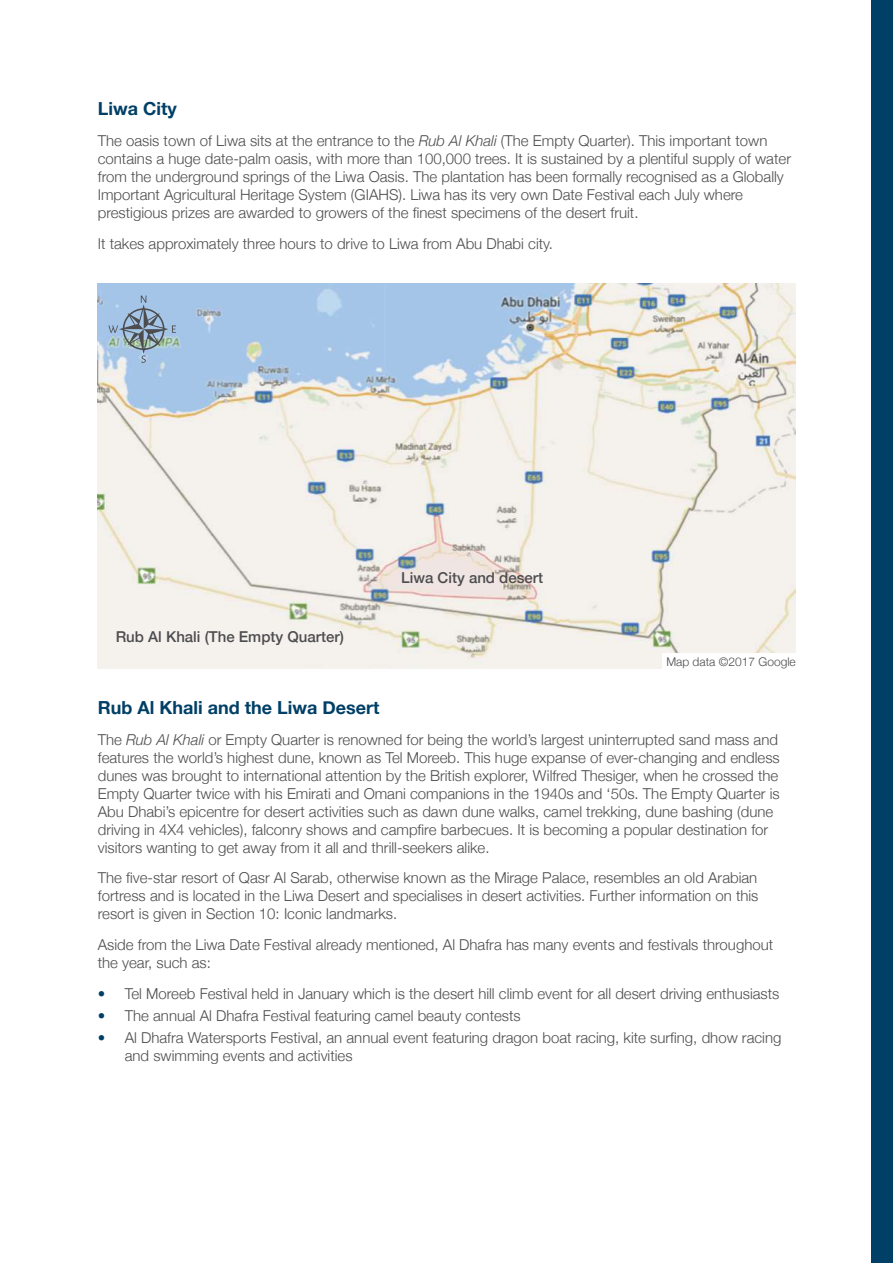
<style>
.page{position:relative;width:893px;height:1263px;background:#fff}
.page>*{position:absolute;margin:0;border:0;box-sizing:border-box;transform-origin:0 0}
.t1{font:700 18px "Helvetica Neue";color:#003f66}
.t2{font:300 15px/18px "Helvetica Neue";color:#4d4d4f}
.t3{font:500 15px "Helvetica Neue";color:#4d4d4f}
.t4{font:300 12px "Helvetica Neue";color:#4d4d4f}
.s1{font-style:italic}
.s2{color:#003f66}
</style>
<div class="page">
<div style="left:872px;top:0;width:21px;height:1263px;background:#003f66"></div>
<img style="left:98px;top:284px;width:697px;height:385px">
<svg style="left:108px;top:296px;width:68px;height:68px;background:#97b2c9"></svg>
<div style="left:662px;top:653px;width:137px;height:16px;background:#fff"></div>
<p class="t1" style="left:98px;top:95px;width:80px">Liwa City</p>
<p class="t2" style="left:98px;top:131px;width:695px">The oasis town of Liwa sits at the entrance to the <span class="s1">Rub Al Khali</span> (The Empty Quarter). This important town contains a huge date-palm oasis, with more than 100,000 trees. It is sustained by a plentiful supply of water from the underground springs of the Liwa Oasis. The plantation has been formally recognised as a Globally Important Agricultural Heritage System (GIAHS). Liwa has its very own Date Festival each July where prestigious prizes are awarded to growers of the finest specimens of the desert fruit.</p>
<p class="t2" style="left:98px;top:233px;width:457px">It takes approximately three hours to drive to Liwa from Abu Dhabi city.</p>
<p class="t3" style="left:116px;top:624px;width:230px">Rub Al Khali (The Empty Quarter)</p>
<p class="t3" style="left:401px;top:566px;width:143px">Liwa City and desert</p>
<p class="t4" style="left:666px;top:652px;width:131px">Map data ©2017 Google</p>
<p class="t1" style="left:98px;top:693px;width:283px">Rub Al Khali and the Liwa Desert</p>
<p class="t2" style="left:98px;top:729px;width:683px">The <span class="s1">Rub Al Khali</span> or Empty Quarter is renowned for being the world’s largest uninterrupted sand mass and features the world’s highest dune, known as Tel Moreeb. This huge expanse of ever-changing and endless dunes was brought to international attention by the British explorer, Wilfred Thesiger, when he crossed the Empty Quarter twice with his Emirati and Omani companions in the 1940s and ‘50s. The Empty Quarter is Abu Dhabi’s epicentre for desert activities such as dawn dune walks, camel trekking, dune bashing (dune driving in 4X4 vehicles), falconry shows and campfire barbecues. It is becoming a popular destination for visitors wanting to get away from it all and thrill-seekers alike.</p>
<p class="t2" style="left:98px;top:868px;width:662px;text-align:justify">The five-star resort of Qasr Al Sarab, otherwise known as the Mirage Palace, resembles an old Arabian fortress and is located in the Liwa Desert and specialises in desert activities. Further information on this resort is given in Section 10: Iconic landmarks.</p>
<p class="t2" style="left:98px;top:935px;width:677px">Aside from the Liwa Date Festival already mentioned, Al Dhafra has many events and festivals throughout the year, such as:</p>
<p class="t2" style="left:98px;top:983px;width:683px"><span class="s2">•</span> Tel Moreeb Festival held in January which is the desert hill climb event for all desert driving enthusiasts</p>
<p class="t2" style="left:98px;top:1006px;width:424px"><span class="s2">•</span> The annual Al Dhafra Festival featuring camel beauty contests</p>
<p class="t2" style="left:125px;top:1028px;width:658px;text-indent:-27px"><span class="s2">•</span> Al Dhafra Watersports Festival, an annual event featuring dragon boat racing, kite surfing, dhow racing and swimming events and activities</p>
</div>
